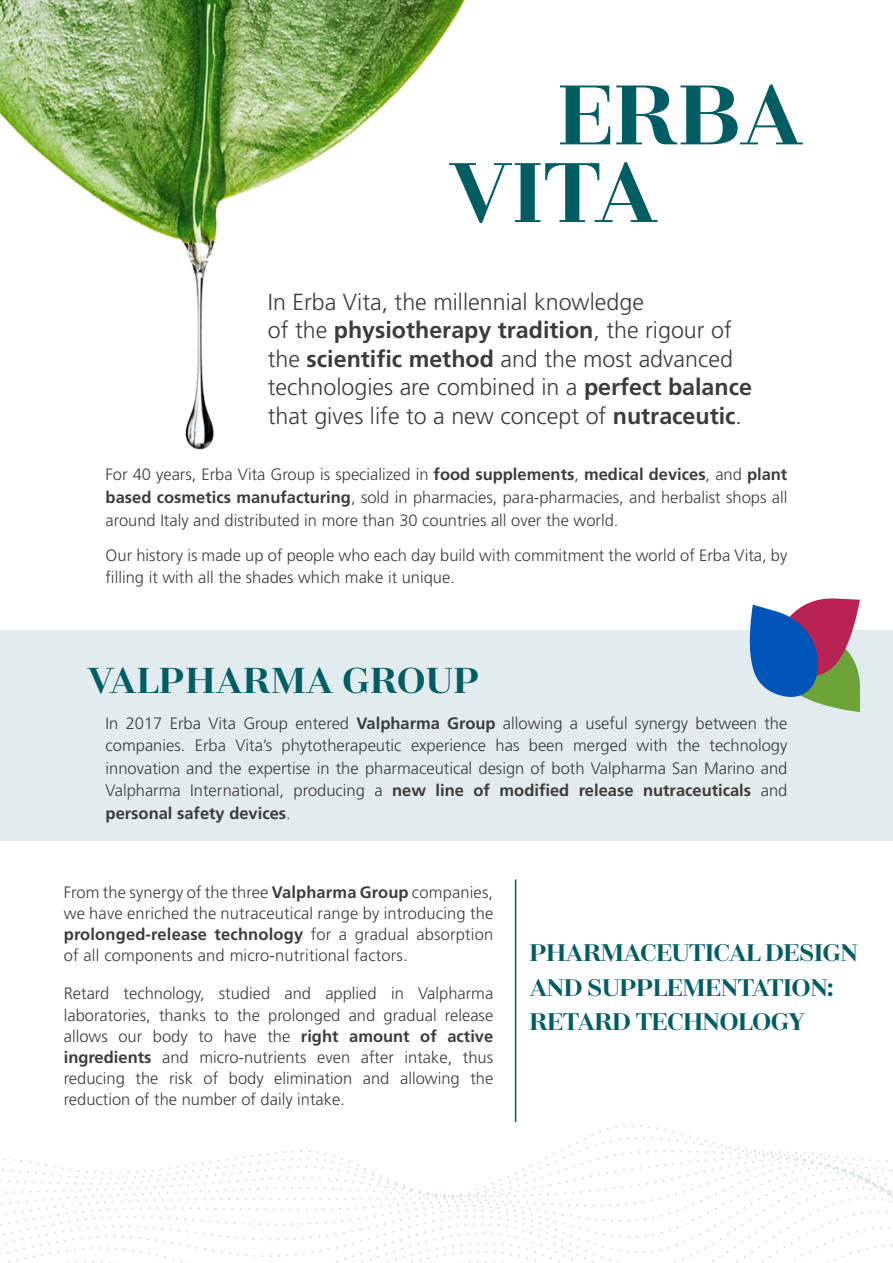
<style>
.page{position:relative;width:893px;height:1263px;background:#fff}
.page>*{position:absolute;margin:0;border:0;box-sizing:border-box;transform-origin:0 0}
.t1{font:700 94.8px/77.6px "Zahrah";letter-spacing:-.005em;color:#005d63}
.t2{font:700 40.5px "Zahrah";letter-spacing:.01em;color:#005d63}
.t3{font:700 27px/34.2px "Zahrah";letter-spacing:-.02em;color:#005d63}
.t4{font:300 23.25px/28.5px "Frutiger LT Std";color:#3c3c3b}
.t5{font:300 16.5px/21px "Frutiger LT Std";color:#3c3c3b;text-align:justify}
.s1{font-weight:700}
</style>
<div class="page">
<svg style="left:4px;top:1150px;width:867px;height:10px"></svg>
<svg style="left:11px;top:1171px;width:882px;height:26px"></svg>
<svg style="left:0;top:1178px;width:890px;height:19px"></svg>
<svg style="left:0;top:1186px;width:889px;height:11px"></svg>
<svg style="left:1px;top:1197px;width:891px;height:16px"></svg>
<svg style="left:0;top:1210px;width:887px;height:17px"></svg>
<svg style="left:0;top:1227px;width:893px;height:36px"></svg>
<div style="left:0;top:630px;width:893px;height:211px;background:#e2ebed"></div>
<img style="left:0;top:0;width:466px;height:450px">
<hr style="left:515px;top:879px;width:1px;height:243px;background:#005d63">
<svg style="left:749px;top:598px;width:111px;height:114px"></svg>
<h1 class="t1" style="left:449px;top:75px;width:355px;text-indent:108px">ERBA<br>VITA</h1>
<h3 class="t4" style="left:268px;top:288px;width:486px">In Erba Vita, the millennial knowledge<br>of the <span class="s1">physiotherapy tradition</span>, the rigour of the <span class="s1">scientific method</span> and the most advanced technologies are combined in a <span class="s1">perfect balance </span>that gives life to a new concept of <span class="s1">nutraceutic</span>.</h3>
<p class="t5" style="left:106px;top:464px;width:683px;line-height:22.5px">For 40 years, Erba Vita Group is specialized in <span class="s1">food supplements</span>, <span class="s1">medical devices</span>, and <span class="s1">plant based cosmetics manufacturing</span>, sold in pharmacies, para-pharmacies, and herbalist shops all around Italy and distributed in more than 30 countries all over the world.</p>
<p class="t5" style="left:106px;top:544px;width:683px;line-height:22.5px">Our history is made up of people who each day build with commitment the world of Erba Vita, by filling it with all the shades which make it unique.</p>
<h2 class="t2" style="left:87px;top:657px;width:394px">VALPHARMA GROUP</h2>
<p class="t5" style="left:106px;top:712px;width:683px;line-height:22.5px">In 2017 Erba Vita Group entered <span class="s1">Valpharma Group</span> allowing a useful synergy between the companies. Erba Vita’s phytotherapeutic experience has been merged with the technology innovation and the expertise in the pharmaceutical design of both Valpharma San Marino and Valpharma International, producing a <span class="s1">new line of modified release nutraceuticals</span> and <span class="s1">personal safety devices</span>.</p>
<p class="t5" style="left:64px;top:882px;width:431px">From the synergy of the three <span class="s1">Valpharma Group</span> companies, we have enriched the nutraceutical range by introducing the <span class="s1">prolonged-release technology</span> for a gradual absorption of all components and micro-nutritional factors.</p>
<p class="t5" style="left:64px;top:983px;width:431px">Retard technology, studied and applied in Valpharma laboratories, thanks to the prolonged and gradual release allows our body to have the <span class="s1">right amount of active ingredients</span> and micro-nutrients even after intake, thus reducing the risk of body elimination and allowing the reduction of the number of daily intake.</p>
<h3 class="t3" style="left:529px;top:936px;width:330px">PHARMACEUTICAL DESIGN<br>AND SUPPLEMENTATION:<br>RETARD TECHNOLOGY</h3>
</div>
